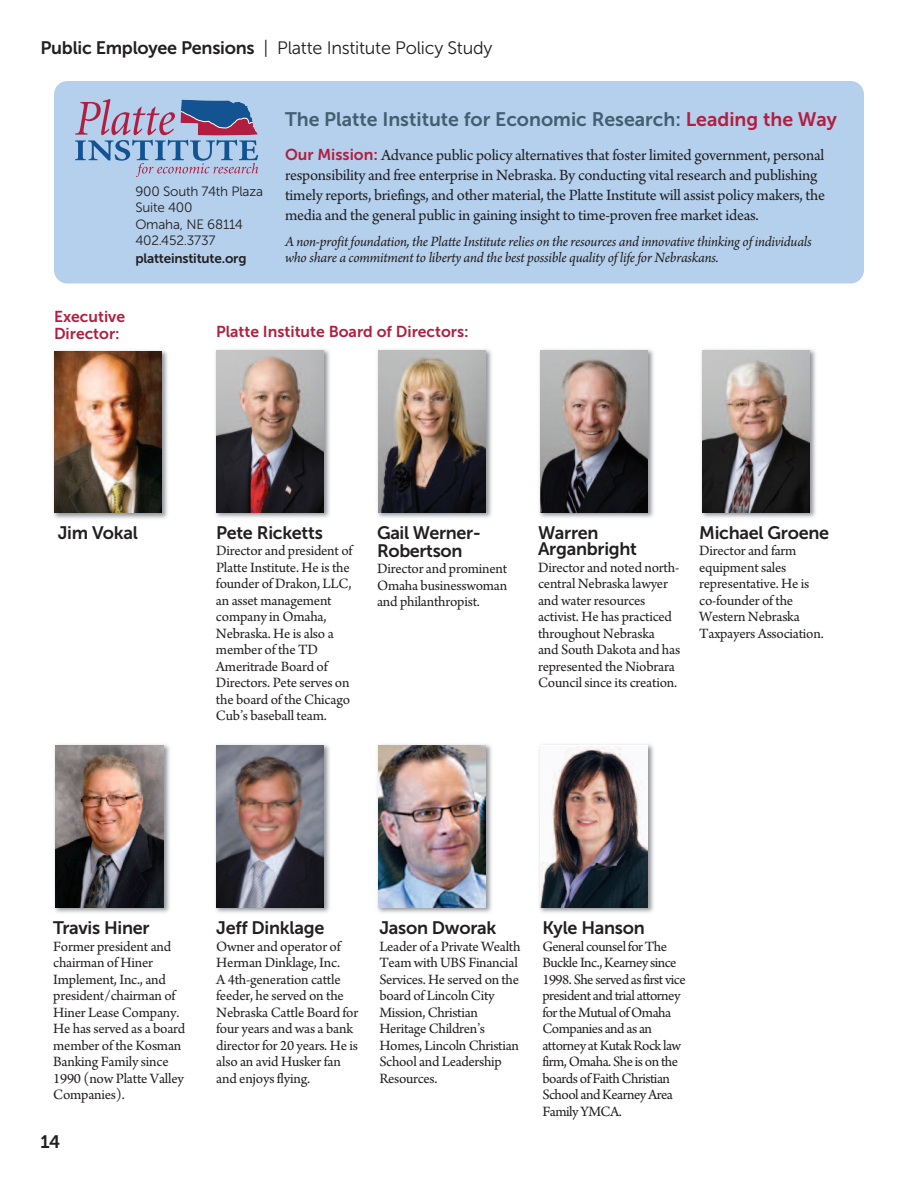
<style>
.page{position:relative;width:918px;height:1188px;background:#fff}
.page>*{position:absolute;margin:0;border:0;box-sizing:border-box;transform-origin:0 0}
.t1{font:19.5px "Museo Sans 700";color:#435e6f}
.t2{font:18px/18px "Museo Sans 700";letter-spacing:-.015em;color:#231f20}
.t3{font:18px "Museo Sans 300";letter-spacing:-.015em;color:#231f20}
.t4{font:16.5px/20.1px "Arno Pro";letter-spacing:-.015em;color:#231f20}
.t5{font:15.75px/16.5px "Museo Sans 700";color:#b11e40}
.t6{font:15px/16.5px "Arno Pro";letter-spacing:-.015em;color:#231f20}
.t7{font:15px/16.5px "Arno Pro";letter-spacing:-.035em;color:#231f20}
.t8{font:italic 15px/16.5px "Arno Pro";letter-spacing:-.015em;color:#231f20}
.t9{font:13.5px/16.5px "Museo Sans 300";letter-spacing:-.015em;color:#231f20}
.t10{font:13.5px "Museo Sans 700";letter-spacing:-.015em;color:#231f20}
.s1{font-family:"Museo Sans 700"}
.s2{color:#b11e40}
.s3{font-family:"Museo Sans 700";font-size:15.75px;color:#b11e40}
</style>
<div class="page">
<div style="left:54px;top:81px;width:810px;height:203px;background:#b4d0ec;border-radius:14px"></div>
<svg style="left:75px;top:99px;width:183px;height:78px"></svg>
<img style="left:215px;top:349px;width:115px;height:169px">
<img style="left:216px;top:350px;width:108px;height:162px">
<img style="left:377px;top:349px;width:115px;height:169px">
<img style="left:378px;top:350px;width:108px;height:162px">
<img style="left:539px;top:349px;width:115px;height:169px">
<img style="left:540px;top:350px;width:108px;height:162px">
<img style="left:701px;top:349px;width:115px;height:169px">
<img style="left:702px;top:350px;width:108px;height:162px">
<img style="left:215px;top:744px;width:115px;height:169px">
<img style="left:216px;top:745px;width:108px;height:162px">
<img style="left:377px;top:744px;width:115px;height:169px">
<img style="left:378px;top:745px;width:108px;height:162px">
<img style="left:539px;top:744px;width:115px;height:169px">
<img style="left:540px;top:747px;width:108px;height:160px">
<img style="left:53px;top:350px;width:115px;height:169px">
<img style="left:54px;top:351px;width:108px;height:162px">
<img style="left:54px;top:744px;width:116px;height:169px">
<img style="left:56px;top:745px;width:108px;height:162px">
<p class="t3" style="left:40px;top:37px;width:453px"><span class="s1">Public Employee Pensions</span> | Platte Institute Policy Study</p>
<p class="t9" style="left:135px;top:183px;width:129px">900 South 74th Plaza<br>Suite 400<br>Omaha, NE 68114<br>402.452.3737</p>
<p class="t10" style="left:135px;top:250px;width:113px">platteinstitute.org</p>
<h1 class="t1" style="left:285px;top:107px;width:554px">The Platte Institute for Economic Research: <span class="s2">Leading the Way</span></h1>
<p class="t4" style="left:285px;top:146px;width:542px"><span class="s3">Our Mission:</span> Advance public policy alternatives that foster limited government, personal responsibility and free enterprise in Nebraska. By conducting vital research and publishing timely reports, briefings, and other material, the Platte Institute will assist policy makers, the media and the general public in gaining insight to time-proven free market ideas.</p>
<p class="t8" style="left:285px;top:235px;width:528px">A non-profit foundation, the Platte Institute relies on the resources and innovative thinking of individuals who share a commitment to liberty and the best possible quality of lifefor Nebraskans.</p>
<p class="t5" style="left:54px;top:309px;width:73px">Executive<br>Director:</p>
<p class="t5" style="left:216px;top:324px;width:254px">Platte Institute Board of Directors:</p>
<p class="t2" style="left:58px;top:524px;width:82px">Jim Vokal</p>
<p class="t2" style="left:216px;top:523px;width:108px">Pete Ricketts</p>
<p class="t6" style="left:216px;top:544px;width:138px">Director and president of<br>Platte Institute. He is the founder of Drakon, LLC, an asset management company in Omaha,<br>Nebraska. He is also a member of the TD<br>Ameritrade Board of<br>Directors. Pete serves on the board of the Chicago<br>Cub’s baseball team.</p>
<p class="t2" style="left:377px;top:523px;width:106px">Gail Werner-<br>Robertson</p>
<p class="t6" style="left:377px;top:562px;width:132px;text-align:justify">Director and prominent Omaha businesswoman and philanthropist.</p>
<p class="t2" style="left:538px;top:524px;width:100px;line-height:16.5px">Warren<br>Arganbright</p>
<p class="t6" style="left:538px;top:560px;width:144px">Director and noted north&shy;central Nebraska lawyer and water resources activist. He has practiced throughout Nebraska<br>and South Dakota and has represented the Niobrara<br>Council since its creation.</p>
<p class="t2" style="left:699px;top:523px;width:131px">Michael Groene</p>
<p class="t6" style="left:699px;top:544px;width:126px">Director and farm equipment sales representative. He is co-founder of the<br>Western Nebraska<br>Taxpayers Association.</p>
<p class="t2" style="left:53px;top:919px;width:98px">Travis Hiner</p>
<p class="t6" style="left:53px;top:939px;width:134px">Former president and chairman of Hiner<br>Implement, Inc., and president/chairman of<br>Hiner Lease Company.<br>He has served as a board member of the Kosman<br>Banking Family since<br>1990 (now Platte Valley<br>Companies).</p>
<p class="t2" style="left:41px;top:1132px;width:21px">14</p>
<p class="t2" style="left:216px;top:919px;width:110px">Jeff Dinklage</p>
<p class="t6" style="left:216px;top:939px;width:144px">Owner and operator of<br>Herman Dinklage, Inc.<br>A 4th-generation cattle feeder, he served on the<br>Nebraska Cattle Board for four years and was a bank director for 20 years. He is also an avid Husker fan and enjoys flying.</p>
<p class="t2" style="left:379px;top:919px;width:119px">Jason Dworak</p>
<p class="t6" style="left:379px;top:939px;width:143px">Leader of a Private Wealth<br>Team with UBS Financial<br>Services. He served on the board of Lincoln City<br>Mission, Christian<br>Heritage Children’s<br>Homes, Lincoln Christian<br>School and Leadership<br>Resources.</p>
<p class="t2" style="left:542px;top:919px;width:104px">Kyle Hanson</p>
<p class="t7" style="left:542px;top:939px;width:145px">General counselforThe<br>Buckle Inc.,Kearney since<br>1998.She servedasfirst vice president andtrial attorney fortheMutualofOmaha<br>Companies andas an attorney atKutakRock law firm,Omaha.She isonthe boardsofFaithChristian<br>School andKearneyArea<br>FamilyYMCA.</p>
</div>
